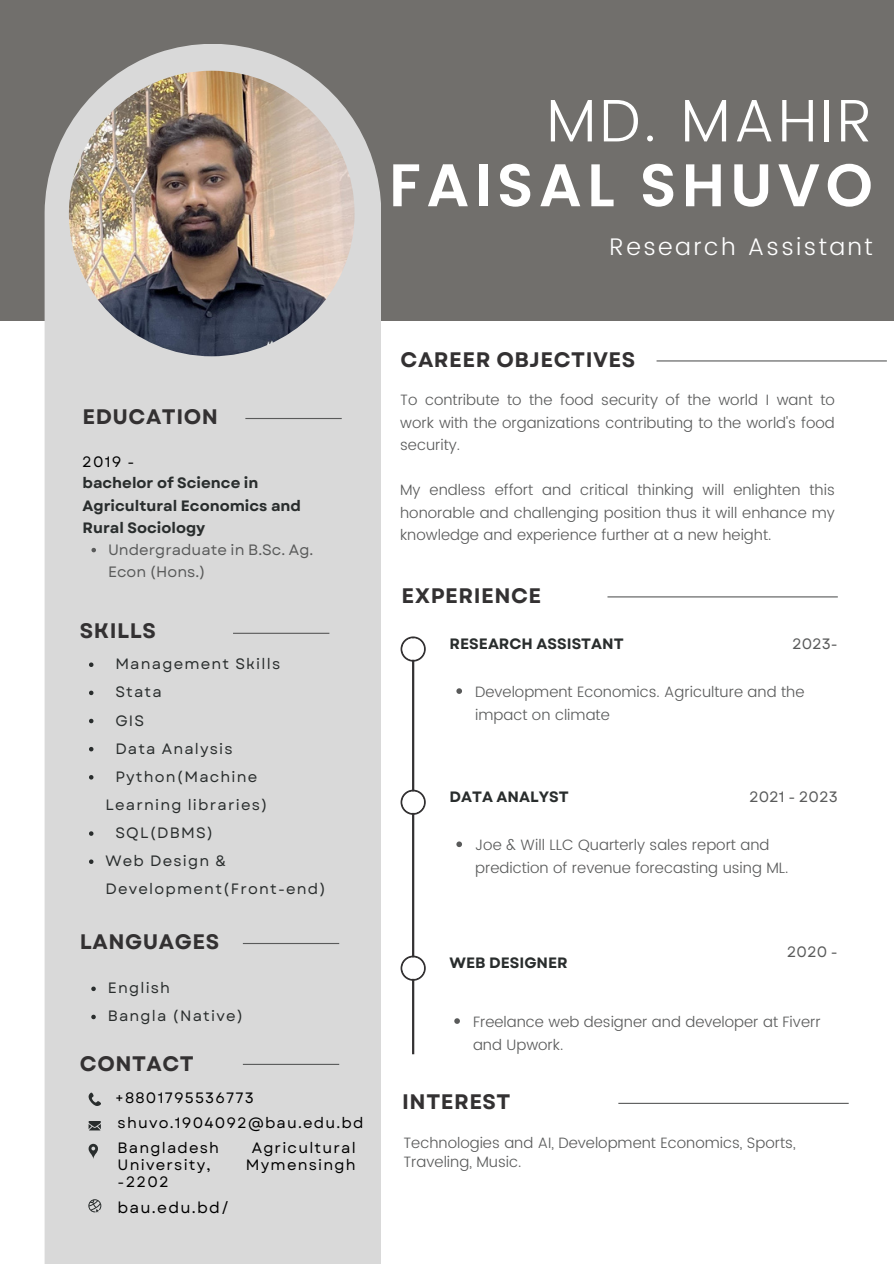
<style>
.page{position:relative;width:894px;height:1264px;background:#fff}
.page>*{position:absolute;margin:0;border:0;box-sizing:border-box;transform-origin:0 0}
.t1{font:600 60px "Poppins";letter-spacing:.09em;color:#fff}
.t2{font:300 60px "Poppins";letter-spacing:.05em;color:#fff}
.t3{font:300 24px "Poppins";letter-spacing:.1em;color:#fff}
.t4{font:700 21px "Garet";letter-spacing:.025em;color:#333132}
.t5{font:15.6px "Garet";letter-spacing:.08em;color:#000}
.t6{font:300 15px/22.5px "Poppins";color:#595a5a}
.t7{font:15px/28.2px "Garet";letter-spacing:.08em;color:#292d2d;text-align:center}
.t8{font:700 15px/22.5px "Garet";color:#292d2d}
.t9{font:15px "Garet";letter-spacing:.08em;color:#000}
.t10{font:15px/22.5px "Garet";color:#595a5a}
</style>
<div class="page">
<div style="left:0;top:0;width:893px;height:321px;background:#716f6c"></div>
<div style="left:45px;top:44px;width:336px;height:1219px;background:#d9d9d9"></div>
<img style="left:69px;top:71px;width:285px;height:285px;border-radius:50%">
<hr style="left:245px;top:418px;width:96px;height:1px;background:#595a5a">
<hr style="left:233px;top:632px;width:96px;height:2px;background:#595a5a">
<hr style="left:243px;top:942px;width:96px;height:2px;background:#595a5a">
<hr style="left:243px;top:1063px;width:96px;height:1px;background:#595a5a">
<hr style="left:412px;top:637px;width:2px;height:417px;background:#333132">
<svg style="left:400px;top:636px;width:25px;height:25px"></svg>
<div style="left:402px;top:638px;width:21px;height:21px;background:#fff;border-radius:50%"></div>
<svg style="left:400px;top:789px;width:25px;height:25px"></svg>
<div style="left:402px;top:791px;width:21px;height:22px;background:#fff;border-radius:50%"></div>
<svg style="left:400px;top:955px;width:25px;height:25px"></svg>
<div style="left:402px;top:957px;width:21px;height:21px;background:#fff;border-radius:50%"></div>
<hr style="left:607px;top:596px;width:230px;height:1px;background:#595a5a">
<hr style="left:656px;top:360px;width:230px;height:1px;background:#595a5a">
<hr style="left:618px;top:1102px;width:230px;height:1px;background:#595a5a">
<svg style="left:89px;top:1092px;width:12px;height:14px"></svg>
<svg style="left:88px;top:1199px;width:13px;height:13px"></svg>
<svg style="left:89px;top:1120px;width:12px;height:10px"></svg>
<svg style="left:89px;top:1143px;width:9px;height:15px"></svg>
<svg style="left:91px;top:548px;width:5px;height:4px"></svg>
<svg style="left:456px;top:688px;width:6px;height:6px"></svg>
<svg style="left:456px;top:841px;width:6px;height:6px"></svg>
<svg style="left:454px;top:1018px;width:6px;height:5px"></svg>
<svg style="left:89px;top:662px;width:4px;height:5px"></svg>
<svg style="left:89px;top:690px;width:4px;height:5px"></svg>
<svg style="left:89px;top:718px;width:4px;height:5px"></svg>
<svg style="left:89px;top:747px;width:4px;height:4px"></svg>
<svg style="left:89px;top:775px;width:4px;height:4px"></svg>
<svg style="left:89px;top:831px;width:4px;height:4px"></svg>
<svg style="left:89px;top:859px;width:4px;height:5px"></svg>
<svg style="left:91px;top:986px;width:5px;height:5px"></svg>
<svg style="left:91px;top:1014px;width:5px;height:5px"></svg>
<p class="t2" style="left:546px;top:86px;width:328px">MD. MAHIR</p>
<h4 class="t1" style="left:389px;top:143px;width:485px">FAISAL SHUVO</h4>
<h3 class="t3" style="left:609px;top:232px;width:265px">Research Assistant</h3>
<p class="t4" style="left:82px;top:401px;width:137px">EDUCATION</p>
<p class="t9" style="left:82px;top:451px;width:54px">2019 -</p>
<h4 class="t8" style="left:82px;top:472px;width:220px">bachelor of Science in<br>Agricultural Economics and<br>Rural Sociology</h4>
<p class="t10" style="left:108px;top:538px;width:207px">Undergraduate in B.Sc. Ag.<br>Econ (Hons.)</p>
<p class="t4" style="left:80px;top:616px;width:77px">SKILLS</p>
<p class="t7" style="left:115px;top:650px;width:166px">Management Skills</p>
<p class="t7" style="left:115px;top:678px;width:48px">Stata</p>
<h4 class="t7" style="left:115px;top:706px;width:30px">GIS</h4>
<p class="t7" style="left:115px;top:734px;width:119px">Data Analysis</p>
<p class="t7" style="left:105px;top:762px;width:163px">Python(Machine<br>Learning libraries)</p>
<p class="t7" style="left:115px;top:818px;width:99px">SQL(DBMS)</p>
<h4 class="t7" style="left:105px;top:847px;width:222px;text-align:left">Web Design &amp;<br>Development(Front-end)</h4>
<p class="t4" style="left:80px;top:926px;width:141px">LANGUAGES</p>
<p class="t7" style="left:108px;top:974px;width:64px">English</p>
<p class="t7" style="left:108px;top:1002px;width:137px">Bangla (Native)</p>
<p class="t4" style="left:80px;top:1048px;width:115px">CONTACT</p>
<p class="t9" style="left:115px;top:1087px;width:140px">+8801795536773</p>
<p class="t9" style="left:118px;top:1112px;width:247px">shuvo.1904092@bau.edu.bd</p>
<p class="t9" style="left:118px;top:1137px;width:103px">Bangladesh</p>
<p class="t9" style="left:252px;top:1137px;width:105px">Agricultural</p>
<p class="t9" style="left:118px;top:1153px;width:94px">University,</p>
<p class="t9" style="left:246px;top:1153px;width:111px">Mymensingh</p>
<p class="t9" style="left:118px;top:1170px;width:52px">-2202</p>
<p class="t5" style="left:118px;top:1196px;width:113px">bau.edu.bd/</p>
<p class="t4" style="left:400px;top:344px;width:236px">CAREER OBJECTIVES</p>
<p class="t6" style="left:400px;top:389px;width:436px;text-align:justify">To contribute to the food security of the world I want to work with the organizations contributing to the world's food security.</p>
<p class="t6" style="left:400px;top:479px;width:436px;text-align:justify">My endless effort and critical thinking will enlighten this honorable and challenging position thus it will enhance my knowledge and experience further at a new height.</p>
<p class="t4" style="left:401px;top:580px;width:141px">EXPERIENCE</p>
<p class="t8" style="left:449px;top:632px;width:175px">RESEARCH ASSISTANT</p>
<h4 class="t6" style="left:475px;top:681px;width:331px">Development Economics. Agriculture and the impact on climate</h4>
<p class="t10" style="left:791px;top:632px;width:47px">2023-</p>
<p class="t8" style="left:449px;top:785px;width:120px">DATA ANALYST</p>
<p class="t6" style="left:475px;top:834px;width:315px">Joe &amp; Will LLC Quarterly sales report and prediction of revenue forecasting using ML.</p>
<p class="t10" style="left:748px;top:786px;width:90px">2021 - 2023</p>
<h4 class="t8" style="left:449px;top:952px;width:120px">WEB DESIGNER</h4>
<h4 class="t10" style="left:786px;top:940px;width:52px">2020 -</h4>
<p class="t6" style="left:473px;top:1010px;width:349px">Freelance web designer and developer at Fiverr and Upwork.</p>
<p class="t4" style="left:402px;top:1086px;width:110px">INTEREST</p>
<p class="t6" style="left:403px;top:1133px;width:393px;line-height:19.2px">Technologies and AI, Development Economics, Sports,<br>Traveling, Music.</p>
</div>
